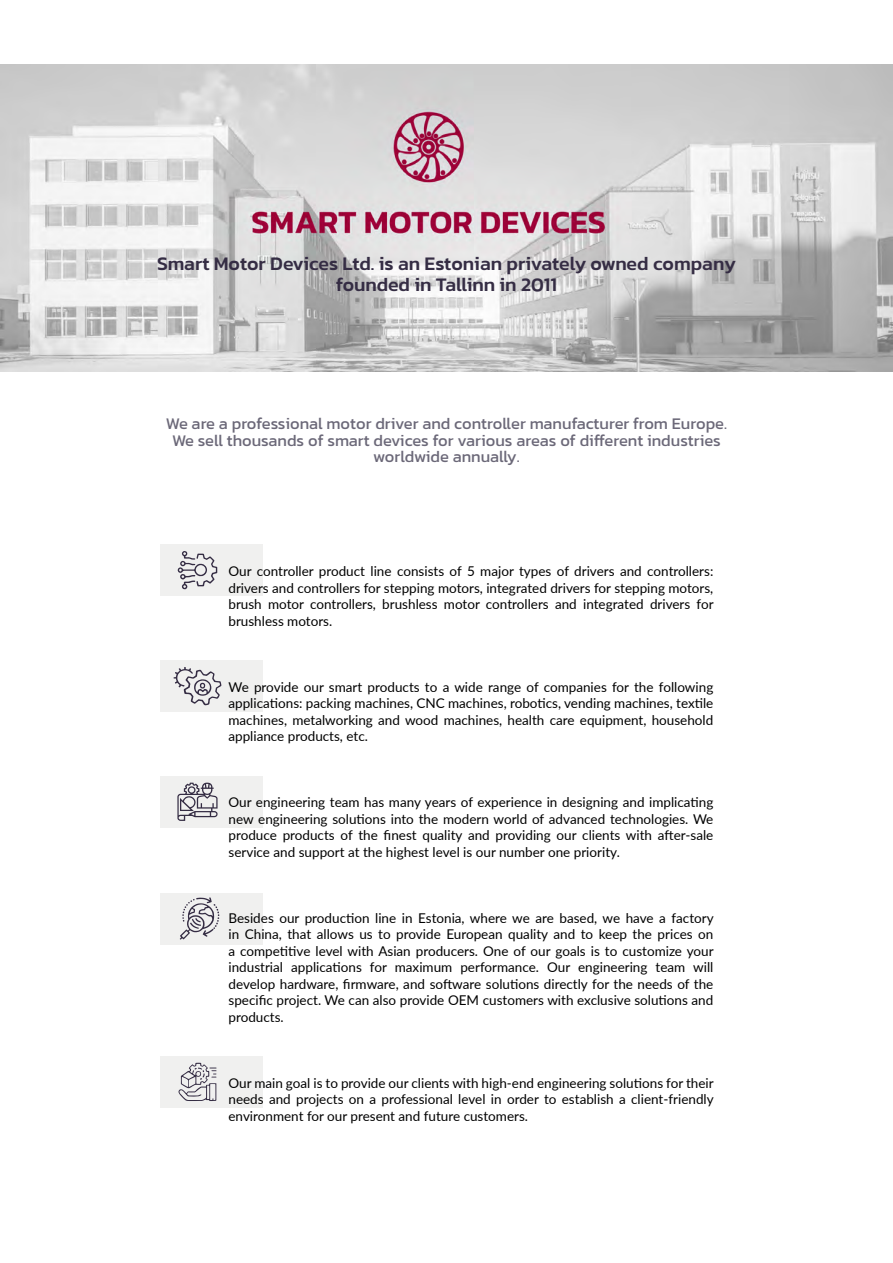
<style>
.page{position:relative;width:893px;height:1263px;background:#fff}
.page>*{position:absolute;margin:0;border:0;box-sizing:border-box;transform-origin:0 0}
.t1{font:500 19.5px/21px "Kanit";color:#352d44;text-align:center}
.t2{font:16.5px/16.5px "Kanit";color:#6b6878;text-align:center}
.t3{font:13.5px/16.5px "Lato";color:#000;text-align:justify}
</style>
<div class="page">
<div style="left:161px;top:544px;width:102px;height:52px;background:#f0f0ef"></div>
<div style="left:161px;top:660px;width:102px;height:52px;background:#f0f0ef"></div>
<div style="left:161px;top:776px;width:102px;height:51px;background:#f0f0ef"></div>
<div style="left:161px;top:893px;width:102px;height:51px;background:#f0f0ef"></div>
<div style="left:161px;top:1056px;width:102px;height:51px;background:#f0f0ef"></div>
<img style="left:0;top:64px;width:893px;height:307px">
<svg style="left:177px;top:551px;width:40px;height:38px"></svg>
<svg style="left:173px;top:667px;width:49px;height:38px"></svg>
<svg style="left:177px;top:783px;width:41px;height:38px"></svg>
<svg style="left:180px;top:897px;width:39px;height:43px"></svg>
<svg style="left:179px;top:1063px;width:37px;height:38px"></svg>
<h1 class="t1" style="left:157px;top:253px;width:580px">Smart Motor Devices Ltd. is an Estonian privately owned company founded in Tallinn in 2011</h1>
<p class="t2" style="left:166px;top:415px;width:563px">We are a professional motor driver and controller manufacturer from Europe.<br>We sell thousands of smart devices for various areas of different industries worldwide annually.</p>
<p class="t3" style="left:228px;top:562px;width:487px">Our controller product line consists of 5 major types of drivers and controllers: drivers and controllers for stepping motors, integrated drivers for stepping motors, brush motor controllers, brushless motor controllers and integrated drivers for brushless motors.</p>
<p class="t3" style="left:228px;top:678px;width:486px">We provide our smart products to a wide range of companies for the following applications: packing machines, CNC machines, robotics, vending machines, textile machines, metalworking and wood machines, health care equipment, household appliance products, etc.</p>
<p class="t3" style="left:228px;top:793px;width:486px">Our engineering team has many years of experience in designing and implicating new engineering solutions into the modern world of advanced technologies. We produce products of the finest quality and providing our clients with after-sale service and support at the highest level is our number one priority.</p>
<p class="t3" style="left:228px;top:909px;width:487px">Besides our production line in Estonia, where we are based, we have a factory in China, that allows us to provide European quality and to keep the prices on a competitive level with Asian producers. One of our goals is to customize your industrial applications for maximum performance. Our engineering team will develop hardware, firmware, and software solutions directly for the needs of the specific project. We can also provide OEM customers with exclusive solutions and products.</p>
<p class="t3" style="left:228px;top:1074px;width:487px">Our main goal is to provide our clients with high-end engineering solutions for their needs and projects on a professional level in order to establish a client-friendly environment for our present and future customers.</p>
</div>
